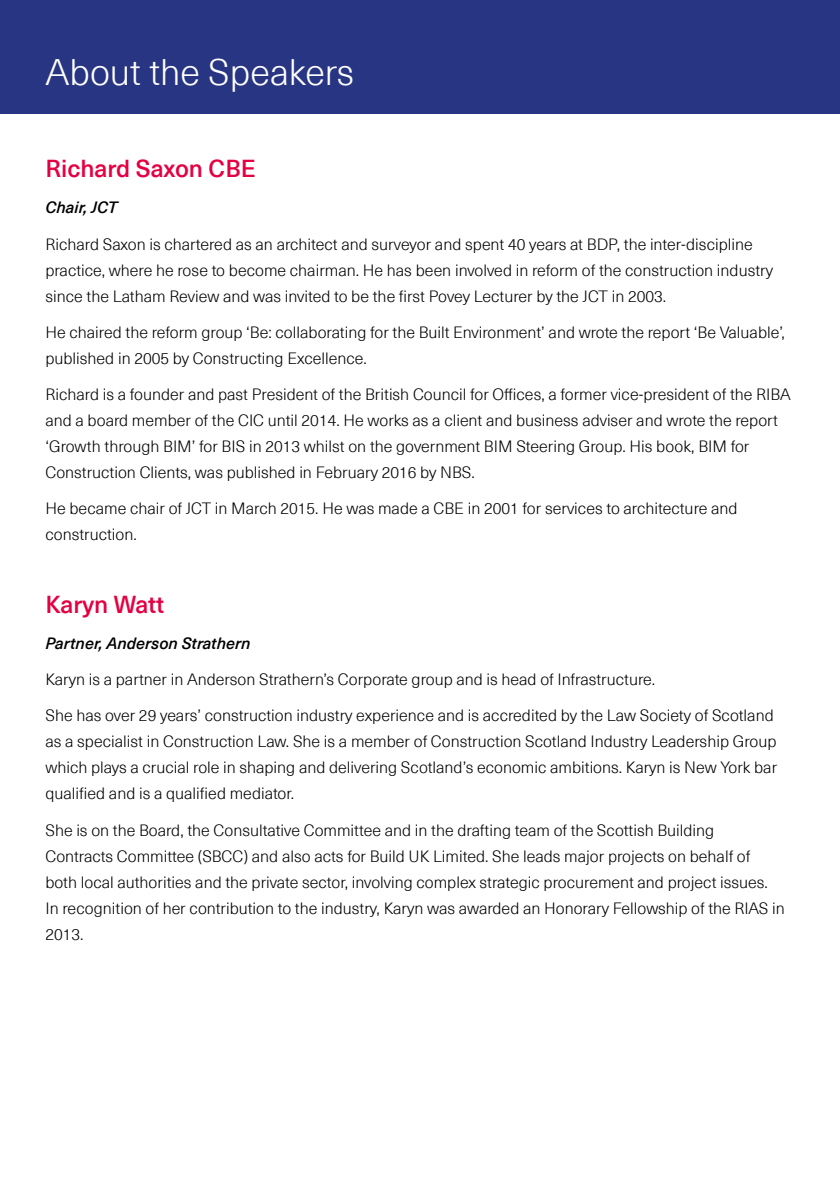
<style>
.page{position:relative;width:840px;height:1191px;background:#fff}
.page>*{position:absolute;margin:0;border:0;box-sizing:border-box;transform-origin:0 0}
.t1{font:300 36px "Neue Haas Unica Pro";color:#fff}
.t2{font:500 24px "Neue Haas Unica Pro";color:#e40042}
.t3{font:300 16px/26px "Neue Haas Unica Pro";color:#000}
.t4{font:italic 500 16px "Neue Haas Unica Pro";color:#000}
</style>
<div class="page">
<div style="left:0;top:0;width:839px;height:113px;background:#283583"></div>
<h1 class="t1" style="left:45px;top:51px;width:310px">About the Speakers</h1>
<h2 class="t2" style="left:45px;top:154px;width:212px">Richard Saxon CBE</h2>
<p class="t4" style="left:45px;top:198px;width:74px">Chair, JCT</p>
<p class="t3" style="left:45px;top:231px;width:728px">Richard Saxon is chartered as an architect and surveyor and spent 40 years at BDP, the inter-discipline practice, where he rose to become chairman. He has been involved in reform of the construction industry since the Latham Review and was invited to be the first Povey Lecturer by the JCT in 2003.</p>
<p class="t3" style="left:45px;top:319px;width:740px">He chaired the reform group ‘Be: collaborating for the Built Environment’ and wrote the report ‘Be Valuable’, published in 2005 by Constructing Excellence.</p>
<p class="t3" style="left:45px;top:382px;width:746px">Richard is a founder and past President of the British Council for Offices, a former vice-president of the RIBA and a board member of the CIC until 2014. He works as a client and business adviser and wrote the report ‘Growth through BIM’ for BIS in 2013 whilst on the government BIM Steering Group. His book, BIM for Construction Clients, was published in February 2016 by NBS.</p>
<p class="t3" style="left:45px;top:496px;width:693px">He became chair of JCT in March 2015. He was made a CBE in 2001 for services to architecture and construction.</p>
<h2 class="t2" style="left:45px;top:589px;width:120px">Karyn Watt</h2>
<p class="t4" style="left:45px;top:633px;width:206px">Partner, Anderson Strathern</p>
<p class="t3" style="left:45px;top:667px;width:611px">Karyn is a partner in Anderson Strathern’s Corporate group and is head of Infrastructure.</p>
<p class="t3" style="left:45px;top:703px;width:733px">She has over 29 years’ construction industry experience and is accredited by the Law Society of Scotland as a specialist in Construction Law. She is a member of Construction Scotland Industry Leadership Group which plays a crucial role in shaping and delivering Scotland’s economic ambitions. Karyn is New York bar qualified and is a qualified mediator.</p>
<p class="t3" style="left:45px;top:817px;width:740px">She is on the Board, the Consultative Committee and in the drafting team of the Scottish Building Contracts Committee (SBCC) and also acts for Build UK Limited. She leads major projects on behalf of both local authorities and the private sector, involving complex strategic procurement and project issues.<br>In recognition of her contribution to the industry, Karyn was awarded an Honorary Fellowship of the RIAS in 2013.</p>
</div>
